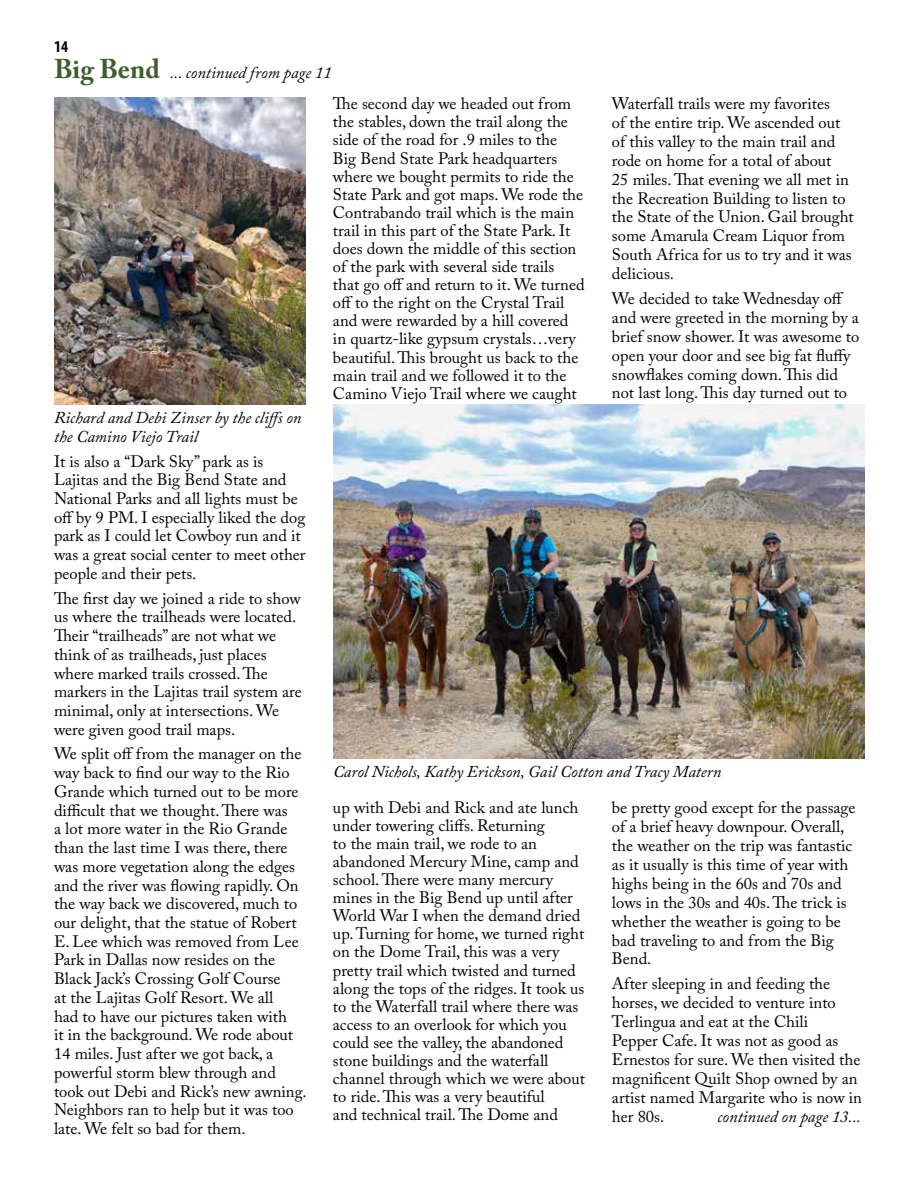
<style>
.page{position:relative;width:918px;height:1188px;background:#fff}
.page>*{position:absolute;margin:0;border:0;box-sizing:border-box;transform-origin:0 0}
.t1{font:16.5px/18.8px "Adobe Caslon Pro";color:#000}
.t2{font:italic 16.5px/18.8px "Adobe Caslon Pro";color:#000}
.t3{font:700 condensed 16.5px "Myriad Pro";color:#000}
.s1{font-weight:700;font-style:normal;font-size:27px;color:#405d2b}
</style>
<div class="page">
<img style="left:54px;top:97px;width:252px;height:308px">
<img style="left:333px;top:405px;width:531px;height:354px">
<p class="t3" style="left:54px;top:36px;width:16px">14</p>
<p class="t2" style="left:54px;top:63px;width:279px"><span class="s1">Big Bend</span> ... continued from page 11</p>
<p class="t1" style="left:333px;top:95px;width:253px;line-height:18.1px">The second day we headed out from the stables, down the trail along the side of the road for .9 miles to the<br>Big Bend State Park headquarters where we bought permits to ride the State Park and got maps. We rode the Contrabando trail which is the main trail in this part of the State Park. It does down the middle of this section of the park with several side trails that go off and return to it. We turned off to the right on the Crystal Trail and were rewarded by a hill covered in quartz-like gypsum crystals…very beautiful. This brought us back to the main trail and we followed it to the Camino Viejo Trail where we caught</p>
<p class="t1" style="left:612px;top:94px;width:243px">Waterfall trails were my favorites<br>of the entire trip. We ascended out of this valley to the main trail and rode on home for a total of about<br>25 miles. That evening we all met in the Recreation Building to listen to the State of the Union. Gail brought some Amarula Cream Liquor from<br>South Africa for us to try and it was delicious.</p>
<p class="t1" style="left:612px;top:289px;width:249px">We decided to take Wednesday off and were greeted in the morning by a brief snow shower. It was awesome to open your door and see big fat fluffy snowflakes coming down. This did not last long. This day turned out to</p>
<p class="t2" style="left:54px;top:408px;width:249px">Richard and Debi Zinser by the cliffs on the Camino Viejo Trail</p>
<p class="t1" style="left:54px;top:451px;width:253px">It is also a “Dark Sky” park as is Lajitas and the Big Bend State and National Parks and all lights must be off by 9 PM. I especially liked the dog park as I could let Cowboy run and it was a great social center to meet other people and their pets.</p>
<p class="t1" style="left:54px;top:589px;width:249px">The first day we joined a ride to show us where the trailheads were located.<br>Their “trailheads” are not what we think of as trailheads, just places where marked trails crossed. The markers in the Lajitas trail system are minimal, only at intersections. We were given good trail maps.</p>
<p class="t1" style="left:54px;top:744px;width:254px">We split off from the manager on the way back to find our way to the Rio Grande which turned out to be more difficult that we thought. There was<br>a lot more water in the Rio Grande than the last time I was there, there was more vegetation along the edges and the river was flowing rapidly. On the way back we discovered, much to our delight, that the statue of Robert E. Lee which was removed from Lee Park in Dallas now resides on the Black Jack’s Crossing Golf Course<br>at the Lajitas Golf Resort. We all<br>had to have our pictures taken with<br>it in the background. We rode about 14 miles. Just after we got back, a powerful storm blew through and took out Debi and Rick’s new awning.<br>Neighbors ran to help but it was too late. We felt so bad for them.</p>
<p class="t2" style="left:333px;top:762px;width:390px">Carol Nichols, Kathy Erickson, Gail Cotton and Tracy Matern</p>
<p class="t1" style="left:333px;top:798px;width:254px;line-height:18.1px">up with Debi and Rick and ate lunch under towering cliffs. Returning<br>to the main trail, we rode to an abandoned Mercury Mine, camp and school. There were many mercury mines in the Big Bend up until after World War I when the demand dried up. Turning for home, we turned right on the Dome Trail, this was a very pretty trail which twisted and turned along the tops of the ridges. It took us to the Waterfall trail where there was access to an overlook for which you could see the valley, the abandoned stone buildings and the waterfall channel through which we were about to ride. This was a very beautiful<br>and technical trail. The Dome and</p>
<p class="t1" style="left:612px;top:798px;width:245px">be pretty good except for the passage of a brief heavy downpour. Overall, the weather on the trip was fantastic as it usually is this time of year with highs being in the 60s and 70s and lows in the 30s and 40s. The trick is whether the weather is going to be bad traveling to and from the Big<br>Bend.</p>
<p class="t1" style="left:612px;top:974px;width:252px">After sleeping in and feeding the horses, we decided to venture into<br>Terlingua and eat at the Chili<br>Pepper Cafe. It was not as good as<br>Ernestos for sure. We then visited the magnificent Quilt Shop owned by an artist named Margarite who is now in her 80s.</p>
<p class="t2" style="left:718px;top:1107px;width:145px">continued on page 13...</p>
</div>
